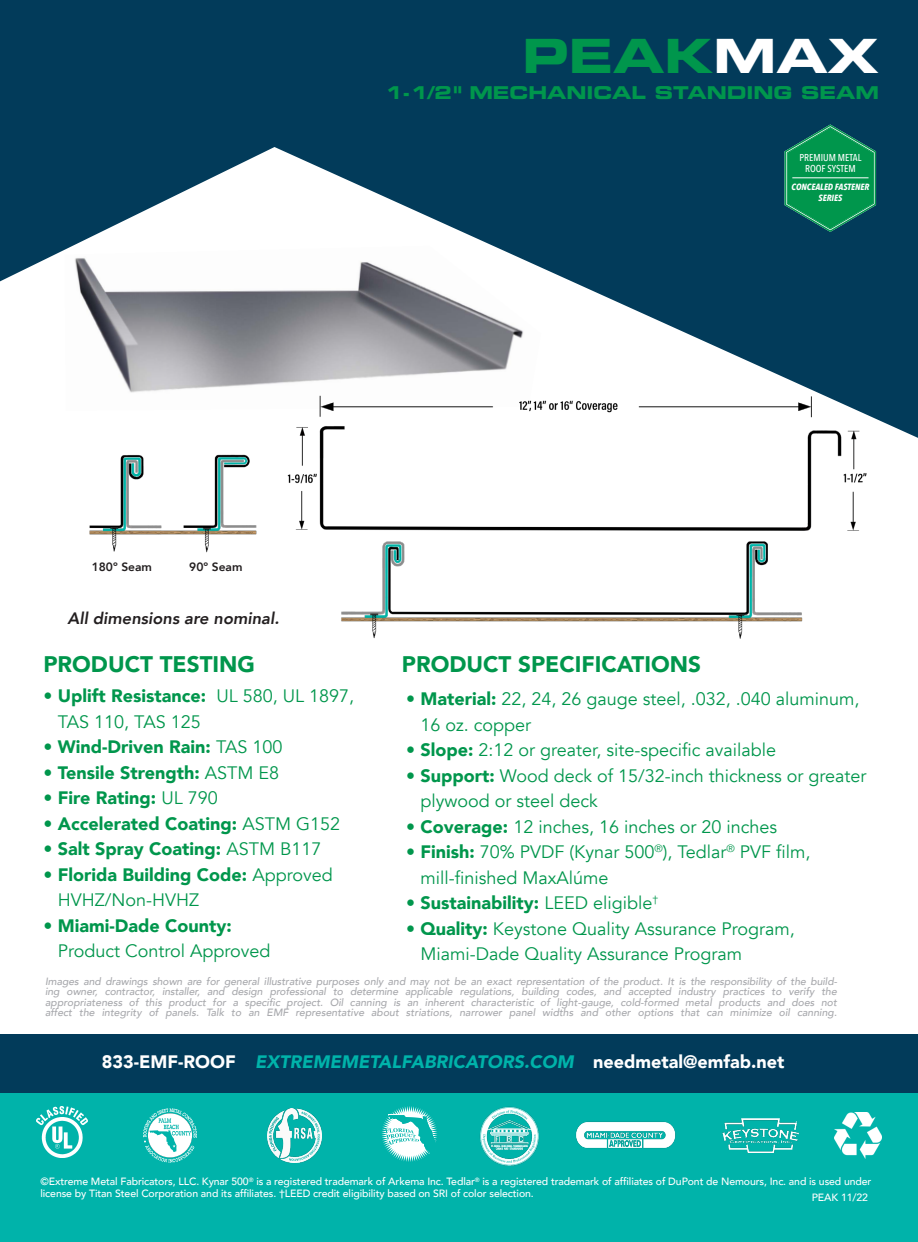
<style>
.page{position:relative;width:918px;height:1242px;background:#fff}
.page>*{position:absolute;margin:0;border:0;box-sizing:border-box;transform-origin:0 0}
.t1{font:47.25px "Eurostile Bold Extended Two";color:#00964c}
.t2{font:900 22.5px "Avenir";color:#00964c}
.t3{font:18px/25.5px "Avenir";color:#00964c}
.t4{font:900 18px/25.5px "Avenir";color:#00964c}
.t5{font:900 18px "Avenir";color:#fff}
.t6{font:17.7px "Eurostile Bold Extended Two";color:#00964c}
.t7{font:italic 800 16.5px "Avenir";color:#231f20}
.t8{font:800 12px "Avenir";color:#231f20}
.t9{font:italic 500 10.5px/10.5px "Avenir";color:#a8a9ad;text-align:justify}
.t10{font:500 10.5px/12px "Avenir";letter-spacing:-.01em;color:#fff}
.t11{font:500 10.05px/10.2px "Avenir Next Condensed";color:#fff;text-align:center}
.t12{font:italic 700 9px/10.5px "Avenir Next Condensed";color:#fff;text-align:center}
.s1{color:#fff}
.s2{font-weight:900}
.s3{font-weight:400}
.s4{font-style:italic;color:#00b3aa}
</style>
<div class="page">
<svg style="left:0;top:0;width:918px;height:376px;fill:#023b5a"></svg>
<div style="left:0;top:1034px;width:918px;height:66px;background:#023b5a"></div>
<div style="left:0;top:1094px;width:918px;height:148px;background:#00b3aa"></div>
<svg style="left:783px;top:123px;width:96px;height:111px"></svg>
<hr style="left:792px;top:178px;width:77px;height:1px;background:#fff">
<img style="left:341px;top:574px;width:462px;height:65px">
<img style="left:89px;top:454px;width:168px;height:99px">
<img style="left:65px;top:246px;width:476px;height:147px">
<img style="left:576px;top:1121px;width:100px;height:28px">
<img style="left:722px;top:1119px;width:77px;height:33px">
<img style="left:480px;top:1106px;width:59px;height:60px">
<svg style="left:381px;top:1106px;width:56px;height:56px"></svg>
<img style="left:835px;top:1113px;width:46px;height:45px">
<img style="left:268px;top:1108px;width:54px;height:55px">
<svg style="left:143px;top:1108px;width:54px;height:55px"></svg>
<img style="left:37px;top:1107px;width:50px;height:50px">
<img style="left:270px;top:376px;width:648px;height:198px">
<p class="t1" style="left:522px;top:23px;width:358px">PEAK<span class="s1">MAX</span></p>
<p class="t6" style="left:385px;top:80px;width:495px">1-1/2" MECHANICAL STANDING SEAM</p>
<p class="t11" style="left:800px;top:153px;width:63px">PREMIUM METAL<br>ROOF SYSTEM</p>
<p class="t8" style="left:92px;top:558px;width:62px">180º Seam</p>
<p class="t8" style="left:189px;top:558px;width:55px">90º Seam</p>
<p class="t7" style="left:68px;top:608px;width:213px">All dimensions are nominal.</p>
<p class="t12" style="left:792px;top:182px;width:79px">CONCEALED FASTENER<br>SERIES</p>
<p class="t2" style="left:43px;top:645px;width:213px">PRODUCT TESTING</p>
<p class="t2" style="left:402px;top:645px;width:301px">PRODUCT SPECIFICATIONS</p>
<p class="t3" style="left:58px;top:684px;width:298px;text-indent:-14px"><span class="s2">• Uplift Resistance:</span> UL 580, UL 1897,<br>TAS 110, TAS 125</p>
<p class="t4" style="left:43px;top:734px;width:241px">• Wind-Driven Rain: <span class="s3">TAS 100</span></p>
<p class="t4" style="left:43px;top:759px;width:237px">• Tensile Strength: <span class="s3">ASTM E8</span></p>
<p class="t4" style="left:43px;top:785px;width:176px">• Fire Rating: <span class="s3">UL 790</span></p>
<p class="t4" style="left:43px;top:810px;width:298px">• Accelerated Coating: <span class="s3">ASTM G152</span></p>
<p class="t4" style="left:43px;top:836px;width:280px">• Salt Spray Coating: <span class="s3">ASTM B117</span></p>
<p class="t4" style="left:58px;top:861px;width:277px;text-indent:-14px">• Florida Building Code: <span class="s3">Approved<br>HVHZ/Non-HVHZ</span></p>
<p class="t3" style="left:58px;top:913px;width:214px;text-indent:-14px"><span class="s2">• Miami-Dade County:<br></span>Product Control Approved</p>
<p class="t3" style="left:420px;top:687px;width:441px;text-indent:-14px"><span class="s2">• Material:</span> 22, 24, 26 gauge steel, .032, .040 aluminum,<br>16 oz. copper</p>
<p class="t3" style="left:406px;top:738px;width:371px"><span class="s2">• Slope:</span> 2:12 or greater, site-specific available</p>
<p class="t3" style="left:420px;top:763px;width:448px;text-indent:-14px"><span class="s2">• Support:</span> Wood deck of 15/32-inch thickness or greater plywood or steel deck</p>
<p class="t3" style="left:406px;top:814px;width:373px"><span class="s2">• Coverage:</span> 12 inches, 16 inches or 20 inches</p>
<p class="t3" style="left:420px;top:840px;width:392px;text-indent:-14px"><span class="s2">• Finish:</span> 70% PVDF (Kynar 500<sup>®</sup>), Tedlar<sup>®</sup> PVF film, mill-finished MaxAlúme</p>
<p class="t4" style="left:406px;top:890px;width:254px">• Sustainability: <span class="s3">LEED eligible</span><sup>†</sup></p>
<p class="t3" style="left:420px;top:916px;width:376px;text-indent:-14px"><span class="s2">• Quality:</span> Keystone Quality Assurance Program,<br>Miami-Dade Quality Assurance Program</p>
<p class="t9" style="left:45px;top:976px;width:793px">Images and drawings shown are for general illustrative purposes only and may not be an exact representation of the product. It is the responsibility of the build&shy;ing owner, contractor, installer, and design professional to determine applicable regulations, building codes, and accepted industry practices to verify the appropriateness of this product for a specific project. Oil canning is an inherent characteristic of light-gauge, cold-formed metal products and does not affect the integrity of panels. Talk to an EMF representative about striations, narrower panel widths and other options that can minimize oil canning.</p>
<p class="t5" style="left:102px;top:1046px;width:684px">833-EMF-ROOF <span class="s4">EXTREMEMETALFABRICATORS.COM</span> needmetal@emfab.net</p>
<p class="t10" style="left:40px;top:1175px;width:832px">©Extreme Metal Fabricators, LLC. Kynar 500<sup>®</sup> is a registered trademark of Arkema Inc. Tedlar<sup>®</sup> is a registered trademark of affiliates of DuPont de Nemours, Inc. and is used under license by Titan Steel Corporation and its affiliates. †LEED credit eligibility based on SRI of color selection.</p>
<p class="t10" style="left:812px;top:1191px;width:58px">PEAK 11/22</p>
</div>
